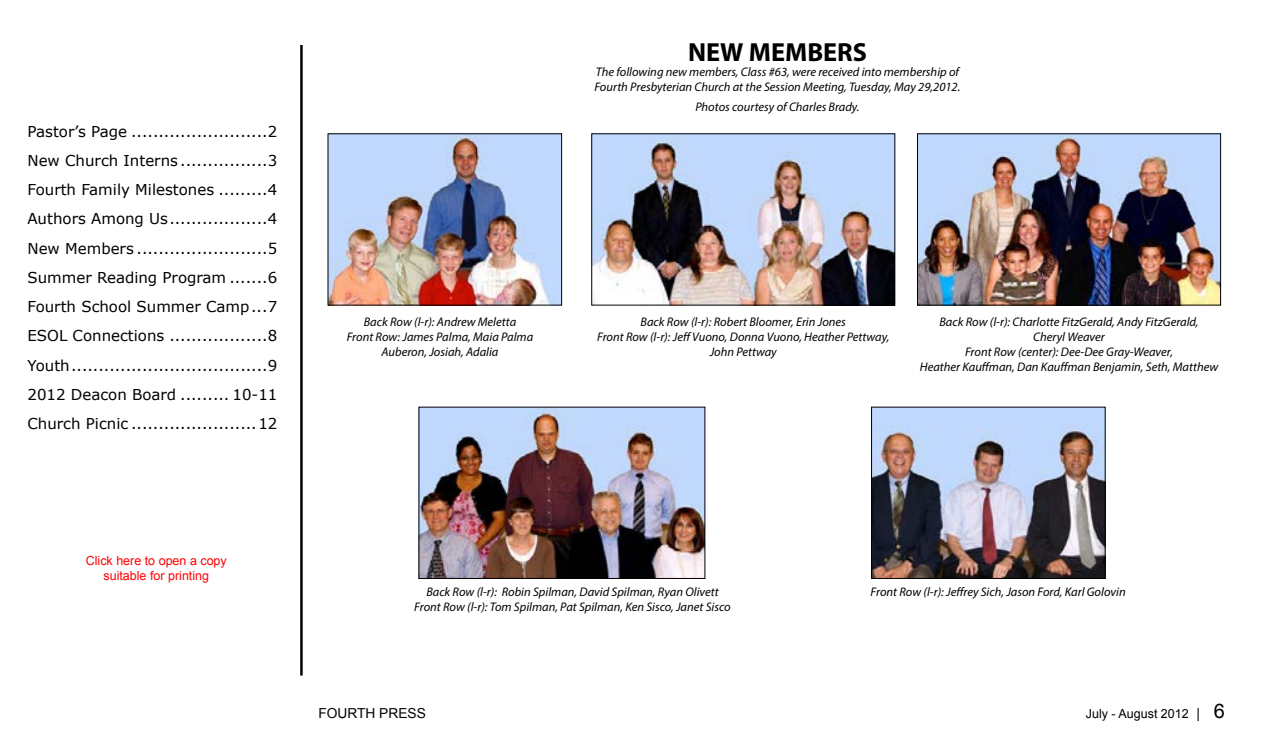
<style>
.page{position:relative;width:1270px;height:750px;background:#fff}
.page>*{position:absolute;margin:0;border:0;box-sizing:border-box;transform-origin:0 0}
.t1{font:700 26.25px "Myriad Pro";color:#000}
.t2{font:15px/29.2px "Verdana";color:#000;text-align:justify}
.t3{font:13.75px "Arial";color:#000}
.t4{font:italic 12.5px/15px "Myriad Pro";color:#000;text-align:center}
.t5{font:12.5px/15px "Arial";color:#f00;text-align:center}
.t6{font:12.5px "Arial";color:#000}
.s1{font-size:13.75px}
.s2{font-size:20px}
</style>
<div class="page">
<hr style="left:300px;top:45px;width:3px;height:631px;background:#000">
<img style="left:330px;top:135px;width:230px;height:168px">
<img style="left:919px;top:135px;width:300px;height:168px">
<div style="left:917px;top:133px;width:304px;height:172px;border:1px solid #000"></div>
<img style="left:873px;top:409px;width:230px;height:168px">
<div style="left:871px;top:407px;width:234px;height:172px;border:1px solid #000"></div>
<img style="left:593px;top:135px;width:300px;height:168px">
<div style="left:591px;top:133px;width:304px;height:172px;border:1px solid #000"></div>
<img style="left:421px;top:409px;width:282px;height:168px">
<div style="left:419px;top:407px;width:286px;height:172px;border:1px solid #000"></div>
<p class="t2" style="left:27px;top:116px;width:252px">Pastor’s Page .........................2<br>New Church Interns ................3<br>Fourth Family Milestones .........4<br>Authors Among Us..................4<br>New Members ........................5<br>Summer Reading Program .......6<br>Fourth School Summer Camp...7<br>ESOL Connections ..................8<br>Youth....................................9<br>2012 Deacon Board ......... 10-11<br>Church Picnic .......................12</p>
<h1 class="t1" style="left:688px;top:35px;width:180px">NEW MEMBERS</h1>
<p class="t4" style="left:595px;top:64px;width:367px;text-align:left">The following new members, Class #63, were received into membership of<br>Fourth Presbyterian Church at the Session Meeting, Tuesday, May 29,2012.</p>
<p class="t4" style="left:695px;top:99px;width:166px">Photos courtesy of Charles Brady.</p>
<p class="t4" style="left:347px;top:314px;width:188px">Back Row (l-r): Andrew Meletta<br>Front Row: James Palma, Maia Palma<br>Auberon, Josiah, Adalia</p>
<p class="t4" style="left:597px;top:314px;width:294px">Back Row (l-r): Robert Bloomer, Erin Jones<br>Front Row (l-r): Jeff Vuono, Donna Vuono, Heather Pettway,<br>John Pettway</p>
<p class="t4" style="left:920px;top:314px;width:300px">Back Row (l-r): Charlotte FitzGerald, Andy FitzGerald,<br>Cheryl Weaver<br>Front Row (center): Dee-Dee Gray-Weaver,<br>Heather Kauffman, Dan Kauffman Benjamin, Seth, Matthew</p>
<p class="t5" style="left:86px;top:553px;width:143px">Click here to open a copy suitable for printing</p>
<p class="t4" style="left:426px;top:584px;width:294px">Back Row (l-r): Robin Spilman, David Spilman, Ryan Olivett</p>
<p class="t4" style="left:871px;top:584px;width:257px">Front Row (l-r): Jeffrey Sich, Jason Ford, Karl Golovin</p>
<p class="t4" style="left:414px;top:599px;width:318px">Front Row (l-r): Tom Spilman, Pat Spilman, Ken Sisco, Janet Sisco</p>
<p class="t3" style="left:318px;top:704px;width:109px">FOURTH PRESS</p>
<p class="t6" style="left:1086px;top:705px;width:141px">July - August 2012 <span class="s1">|</span> <span class="s2">6</span></p>
</div>
